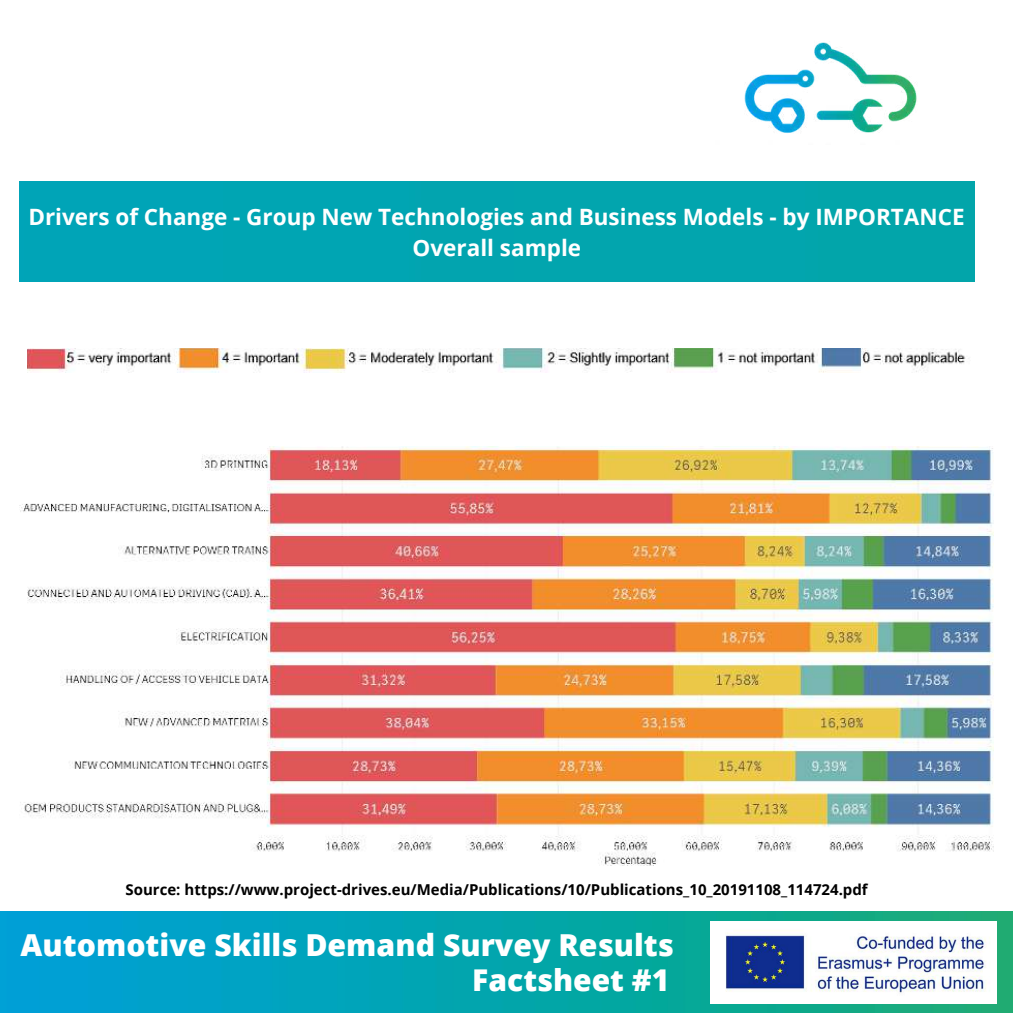
<style>
.page{position:relative;width:1013px;height:1013px;background:#fff}
.page>*{position:absolute;margin:0;border:0;box-sizing:border-box;transform-origin:0 0}
.t1{font:800 30.25px "Open Sans";color:#fff}
.t2{font:800 30px "Open Sans";color:#fff}
.t3{font:700 22.5px/31px "Open Sans";color:#fff;text-align:center}
.t4{font:700 15px "Open Sans";color:#000}
</style>
<div class="page">
<img style="left:0;top:911px;width:1012px;height:101px">
<img style="left:711px;top:921px;width:285px;height:82px">
<div style="left:19px;top:182px;width:955px;height:99px;background:#02a5af"></div>
<img style="left:744px;top:42px;width:173px;height:91px">
<img style="left:19px;top:446px;width:974px;height:419px">
<img style="left:27px;top:348px;width:942px;height:25px">
<h3 class="t3" style="left:28px;top:200px;width:937px">Drivers of Change - Group New Technologies and Business Models - by IMPORTANCE<br>Overall sample</h3>
<p class="t4" style="left:125px;top:878px;width:743px">Source: https://www.project-drives.eu/Media/Publications/10/Publications_10_20191108_114724.pdf</p>
<h1 class="t1" style="left:21px;top:923px;width:654px">Automotive Skills Demand Survey Results</h1>
<h2 class="t2" style="left:472px;top:959px;width:198px">Factsheet #1</h2>
</div>
